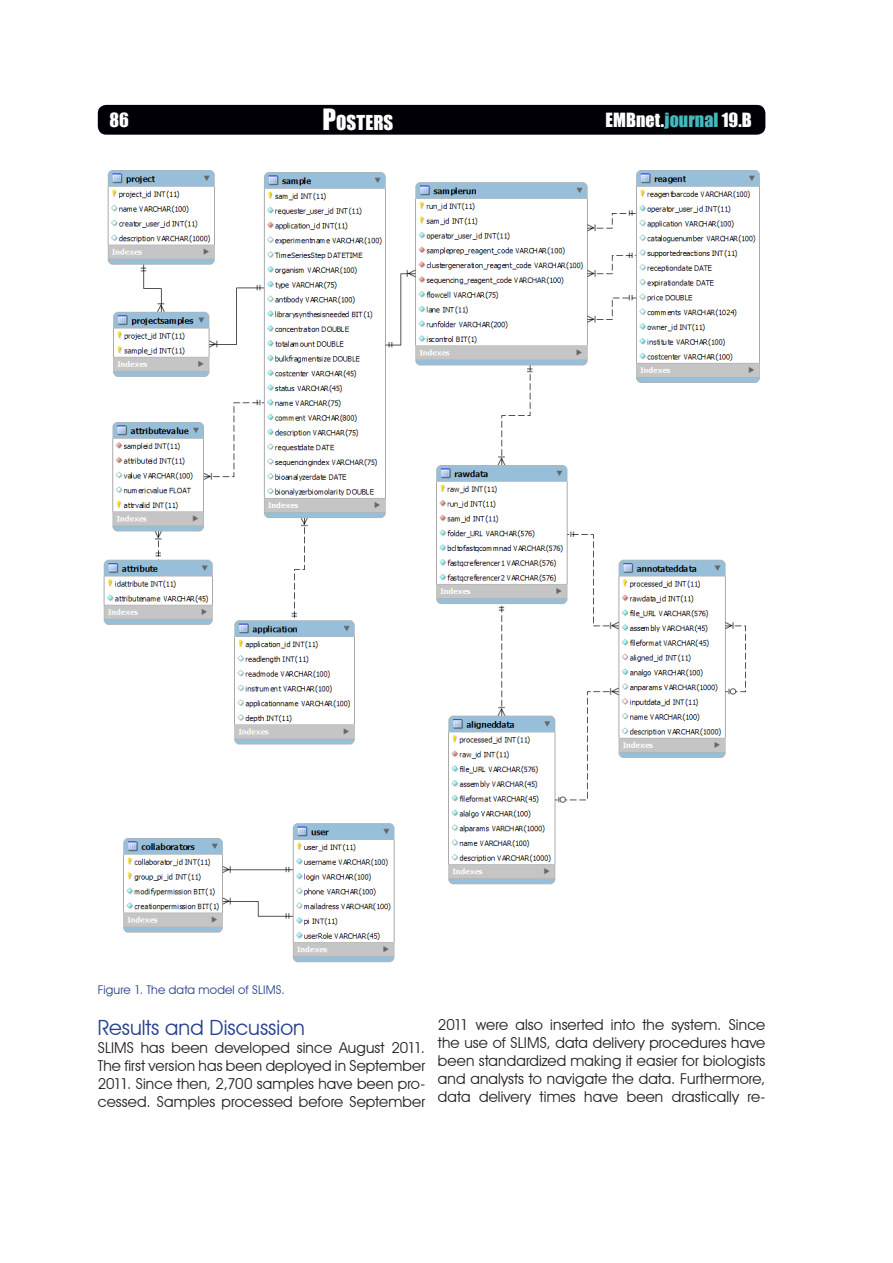
<style>
.page{position:relative;width:893px;height:1263px;background:#fff}
.page>*{position:absolute;margin:0;border:0;box-sizing:border-box;transform-origin:0 0}
.subtitle_1{font:21px "Avant Garde IT Cby BT";color:#253f8e}
.t1{font:18.9px "Impact";letter-spacing:.005em;color:#fff}
.t2{font:18px "Impact";letter-spacing:.005em;color:#fff}
.text_first{font:15px/18px "Avant Garde IT Cby BT";letter-spacing:.01em;color:#231f20;text-align:justify}
.legend{font:12px "Avant Garde IT Cby BT";letter-spacing:.015em;color:#253f8e}
.s1{font-size:27px}
.s2{color:#44b9bc}
</style>
<div class="page">
<div style="left:98px;top:105px;width:667px;height:30px;background:#000006;border-radius:9px"></div>
<img style="left:103px;top:170px;width:657px;height:793px">
<p class="t2" style="left:110px;top:106px;width:21px">86</p>
<p class="t1" style="left:322px;top:108px;width:72px"><span class="s1">P</span>OSTERS</p>
<p class="t2" style="left:606px;top:106px;width:148px">EMBnet.<span class="s2">journal</span> 19.B</p>
<p class="legend" style="left:98px;top:982px;width:189px">Figure 1. The data model of SLIMS.</p>
<p class="subtitle_1" style="left:98px;top:1014px;width:209px">Results and Discussion</p>
<p class="text_first" style="left:98px;top:1038px;width:329px">SLIMS has been developed since August 2011.<br>The first version has been deployed in September 2011. Since then, 2,700 samples have been pro&shy;cessed. Samples processed before September</p>
<p class="text_first" style="left:438px;top:1016px;width:329px">2011 were also inserted into the system. Since the use of SLIMS, data delivery procedures have been standardized making it easier for biologists and analysts to navigate the data. Furthermore, data delivery times have been drastically re-</p>
</div>
